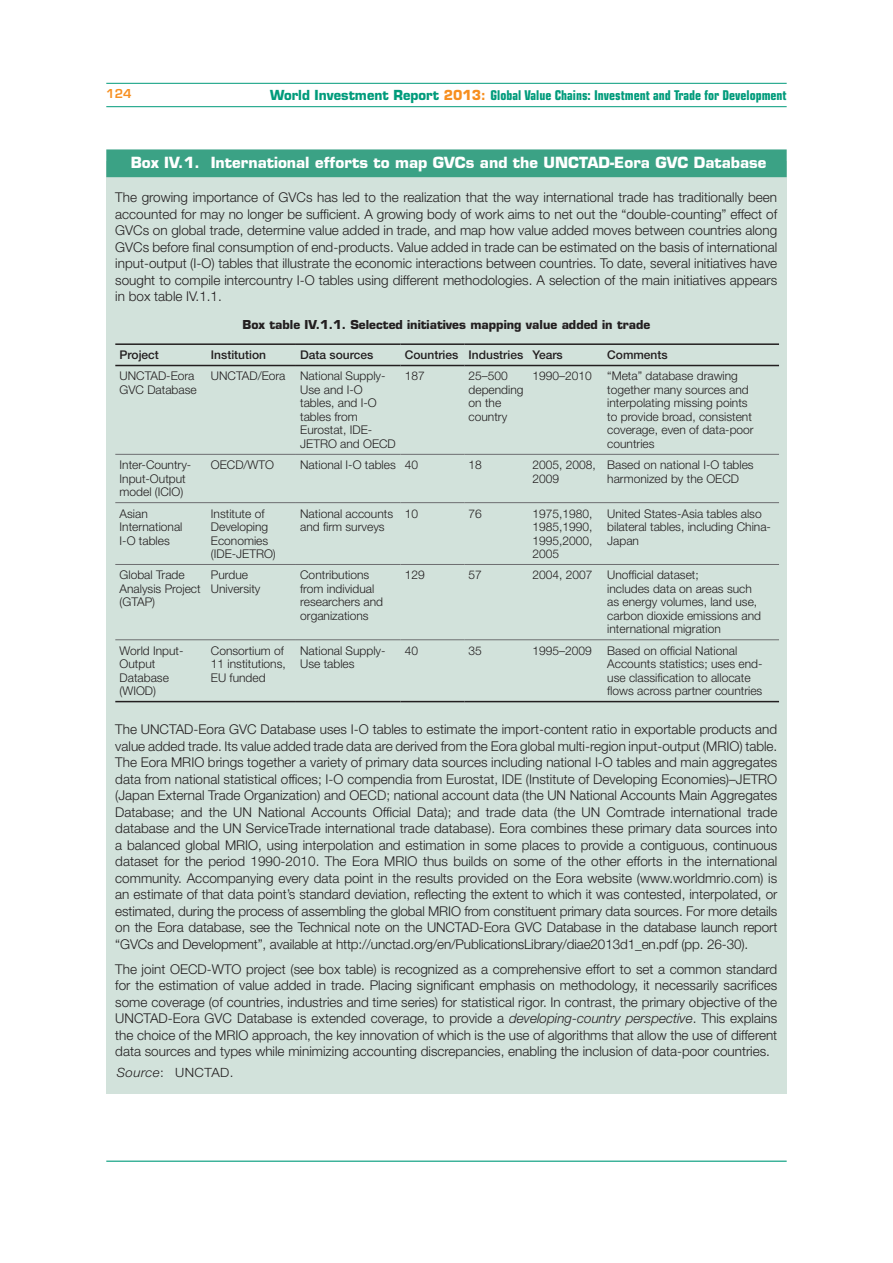
<style>
.page{position:relative;width:893px;height:1263px;background:#fff}
.page>*{position:absolute;margin:0;border:0;box-sizing:border-box;transform-origin:0 0}
.t1{font:700 15px "Eurostile LT Std";color:#fff}
.t2{font:300 13.5px/16.5px "Helvetica Neue LT Std";color:#231f20;text-align:justify}
.t3{font:700 condensed 13.5px "Eurostile LT Std";color:#009b7b;scale:.96 1}
.t4{font:300 12.75px "Helvetica Neue LT Std";letter-spacing:.03em;color:#231f20;scale:1.05 1}
.t5{font:300 12px/13.5px "Helvetica Neue LT Std";color:#231f20}
.t6{font:500 12px "Helvetica Neue LT Std";color:#231f20}
.t7{font:700 12px "Eurostile LT Std";color:#231f20}
.t8{font:600 12px "Eurostile LT Std";color:#f78f20}
.s1{font-stretch:normal}
.s2{font-stretch:normal;color:#f78f20}
.s3{font-style:italic}
</style>
<div class="page">
<hr style="left:106px;top:106px;width:681px;height:1px;background:#009b7b">
<hr style="left:106px;top:1161px;width:681px;height:1px;background:#009b7b">
<hr style="left:106px;top:83px;width:681px;height:1px;background:#009b7b">
<div style="left:106px;top:162px;width:681px;height:932px;background:#d2e2db"></div>
<div style="left:106px;top:149px;width:681px;height:28px;background:#3ba285"></div>
<hr style="left:115px;top:343px;width:181px;height:2px;background:#231f20">
<hr style="left:296px;top:343px;width:104px;height:2px;background:#231f20">
<hr style="left:400px;top:343px;width:64px;height:2px;background:#231f20">
<hr style="left:464px;top:343px;width:315px;height:2px;background:#231f20">
<hr style="left:115px;top:365px;width:181px;height:1px;background:#231f20">
<hr style="left:296px;top:365px;width:104px;height:1px;background:#231f20">
<hr style="left:400px;top:365px;width:64px;height:1px;background:#231f20">
<hr style="left:464px;top:365px;width:315px;height:1px;background:#231f20">
<hr style="left:115px;top:701px;width:181px;height:1px;background:#231f20">
<hr style="left:296px;top:701px;width:104px;height:1px;background:#231f20">
<hr style="left:400px;top:701px;width:64px;height:1px;background:#231f20">
<hr style="left:464px;top:701px;width:315px;height:1px;background:#231f20">
<hr style="left:115px;top:454px;width:181px;height:1px;background:#6d6e70">
<hr style="left:296px;top:454px;width:104px;height:1px;background:#6d6e70">
<hr style="left:400px;top:454px;width:64px;height:1px;background:#6d6e70">
<hr style="left:464px;top:454px;width:315px;height:1px;background:#6d6e70">
<hr style="left:115px;top:502px;width:181px;height:1px;background:#6d6e70">
<hr style="left:296px;top:502px;width:104px;height:1px;background:#6d6e70">
<hr style="left:400px;top:502px;width:64px;height:1px;background:#6d6e70">
<hr style="left:464px;top:502px;width:315px;height:1px;background:#6d6e70">
<hr style="left:115px;top:564px;width:181px;height:1px;background:#6d6e70">
<hr style="left:296px;top:564px;width:104px;height:1px;background:#6d6e70">
<hr style="left:400px;top:564px;width:64px;height:1px;background:#6d6e70">
<hr style="left:464px;top:564px;width:315px;height:1px;background:#6d6e70">
<hr style="left:115px;top:639px;width:181px;height:1px;background:#6d6e70">
<hr style="left:296px;top:639px;width:104px;height:1px;background:#6d6e70">
<hr style="left:400px;top:639px;width:64px;height:1px;background:#6d6e70">
<hr style="left:464px;top:639px;width:315px;height:1px;background:#6d6e70">
<p class="t8" style="left:106px;top:87px;width:27px">124</p>
<p class="t3" style="left:270px;top:89px;width:540px"><span class="s1">World Investment Report</span> <span class="s2">2013:</span> Global Value Chains: Investment and Trade for Development</p>
<p class="t1" style="left:131px;top:156px;width:637px">Box IV.1. International efforts to map GVCs and the UNCTAD-Eora GVC Database</p>
<p class="t2" style="left:115px;top:190px;width:663px">The growing importance of GVCs has led to the realization that the way international trade has traditionally been accounted for may no longer be sufficient. A growing body of work aims to net out the “double-counting” effect of GVCs on global trade, determine value added in trade, and map how value added moves between countries along GVCs before final consumption of end-products. Value added in trade can be estimated on the basis of international input-output (I-O) tables that illustrate the economic interactions between countries. To date, several initiatives have sought to compile intercountry I-O tables using different methodologies. A selection of the main initiatives appears in box table IV.1.1.</p>
<p class="t7" style="left:243px;top:320px;width:409px">Box table IV.1.1. Selected initiatives mapping value added in trade</p>
<p class="t6" style="left:120px;top:351px;width:41px">Project</p>
<p class="t6" style="left:211px;top:351px;width:57px">Institution</p>
<p class="t6" style="left:300px;top:351px;width:75px">Data sources</p>
<p class="t6" style="left:405px;top:351px;width:160px">Countries Industries Years</p>
<p class="t6" style="left:607px;top:351px;width:62px">Comments</p>
<p class="t5" style="left:120px;top:370px;width:79px">UNCTAD-Eora<br>GVC Database</p>
<p class="t5" style="left:300px;top:370px;width:97px;text-indent:-89px">UNCTAD/Eora National Supply-<br>Use and I-O tables, and I-O tables from<br>Eurostat, IDE-<br>JETRO and OECD</p>
<p class="t5" style="left:405px;top:370px;width:22px">187</p>
<p class="t5" style="left:469px;top:370px;width:56px">25–500 depending on the country</p>
<p class="t5" style="left:532px;top:370px;width:61px">1990–2010</p>
<p class="t5" style="left:607px;top:370px;width:148px">“Meta” database drawing together many sources and interpolating missing points to provide broad, consistent coverage, even of data-poor countries</p>
<p class="t5" style="left:120px;top:459px;width:73px">Inter-Country-<br>Input-Output model (ICIO)</p>
<p class="t5" style="left:211px;top:459px;width:65px">OECD/WTO</p>
<p class="t5" style="left:300px;top:459px;width:119px">National I-O tables 40</p>
<p class="t5" style="left:469px;top:459px;width:15px">18</p>
<p class="t5" style="left:532px;top:459px;width:65px">2005, 2008,<br>2009</p>
<p class="t5" style="left:607px;top:459px;width:148px">Based on national I-O tables harmonized by the OECD</p>
<p class="t5" style="left:120px;top:508px;width:64px">Asian<br>International<br>I-O tables</p>
<p class="t5" style="left:211px;top:508px;width:66px">Institute of<br>Developing<br>Economies (IDE-JETRO)</p>
<p class="t5" style="left:300px;top:508px;width:94px">National accounts and firm surveys</p>
<p class="t5" style="left:405px;top:508px;width:15px">10</p>
<p class="t5" style="left:469px;top:508px;width:15px">76</p>
<p class="t5" style="left:532px;top:508px;width:62px;text-align:justify">1975,1980, 1985,1990, 1995,2000, 2005</p>
<p class="t5" style="left:607px;top:508px;width:165px">United States-Asia tables also bilateral tables, including China-<br>Japan</p>
<p class="t5" style="left:120px;top:569px;width:83px">Global Trade<br>Analysis Project (GTAP)</p>
<p class="t5" style="left:211px;top:569px;width:51px">Purdue<br>University</p>
<p class="t5" style="left:300px;top:569px;width:84px">Contributions from individual researchers and organizations</p>
<p class="t5" style="left:405px;top:569px;width:22px">129</p>
<p class="t5" style="left:469px;top:569px;width:15px">57</p>
<p class="t5" style="left:607px;top:569px;width:155px;text-indent:-75px">2004, 2007 Unofficial dataset;<br>includes data on areas such as energy volumes, land use, carbon dioxide emissions and international migration</p>
<p class="t5" style="left:120px;top:645px;width:65px">World Input-<br>Output<br>Database (WIOD)</p>
<p class="t5" style="left:211px;top:645px;width:76px">Consortium of<br>11 institutions,<br>EU funded</p>
<p class="t5" style="left:300px;top:645px;width:87px">National Supply-<br>Use tables</p>
<p class="t5" style="left:405px;top:645px;width:15px">40</p>
<p class="t5" style="left:469px;top:645px;width:15px">35</p>
<p class="t5" style="left:532px;top:645px;width:61px">1995–2009</p>
<p class="t5" style="left:607px;top:645px;width:157px">Based on official National<br>Accounts statistics; uses end&shy;use classification to allocate flows across partner countries</p>
<p class="t2" style="left:115px;top:722px;width:663px">The UNCTAD-Eora GVC Database uses I-O tables to estimate the import-content ratio in exportable products and value added trade. Its value added trade data are derived from the Eora global multi-region input-output (MRIO) table.<br>The Eora MRIO brings together a variety of primary data sources including national I-O tables and main aggregates data from national statistical offices; I-O compendia from Eurostat, IDE (Institute of Developing Economies)–JETRO (Japan External Trade Organization) and OECD; national account data (the UN National Accounts Main Aggregates Database; and the UN National Accounts Official Data); and trade data (the UN Comtrade international trade database and the UN ServiceTrade international trade database). Eora combines these primary data sources into a balanced global MRIO, using interpolation and estimation in some places to provide a contiguous, continuous dataset for the period 1990-2010. The Eora MRIO thus builds on some of the other efforts in the international community. Accompanying every data point in the results provided on the Eora website (www.worldmrio.com) is an estimate of that data point’s standard deviation, reflecting the extent to which it was contested, interpolated, or estimated, during the process of assembling the global MRIO from constituent primary data sources. For more details on the Eora database, see the Technical note on the UNCTAD-Eora GVC Database in the database launch report “GVCs and Development”, available at http://unctad.org/en/PublicationsLibrary/diae2013d1_en.pdf (pp. 26-30).</p>
<p class="t2" style="left:115px;top:962px;width:663px">The joint OECD-WTO project (see box table) is recognized as a comprehensive effort to set a common standard for the estimation of value added in trade. Placing significant emphasis on methodology, it necessarily sacrifices some coverage (of countries, industries and time series) for statistical rigor. In contrast, the primary objective of the UNCTAD-Eora GVC Database is extended coverage, to provide a <span class="s3">developing-country perspective</span>. This explains the choice of the MRIO approach, the key innovation of which is the use of algorithms that allow the use of different data sources and types while minimizing accounting discrepancies, enabling the inclusion of data-poor countries.</p>
<p class="t4" style="left:117px;top:1068px;width:113px"><span class="s3">Source</span>: UNCTAD.</p>
</div>
